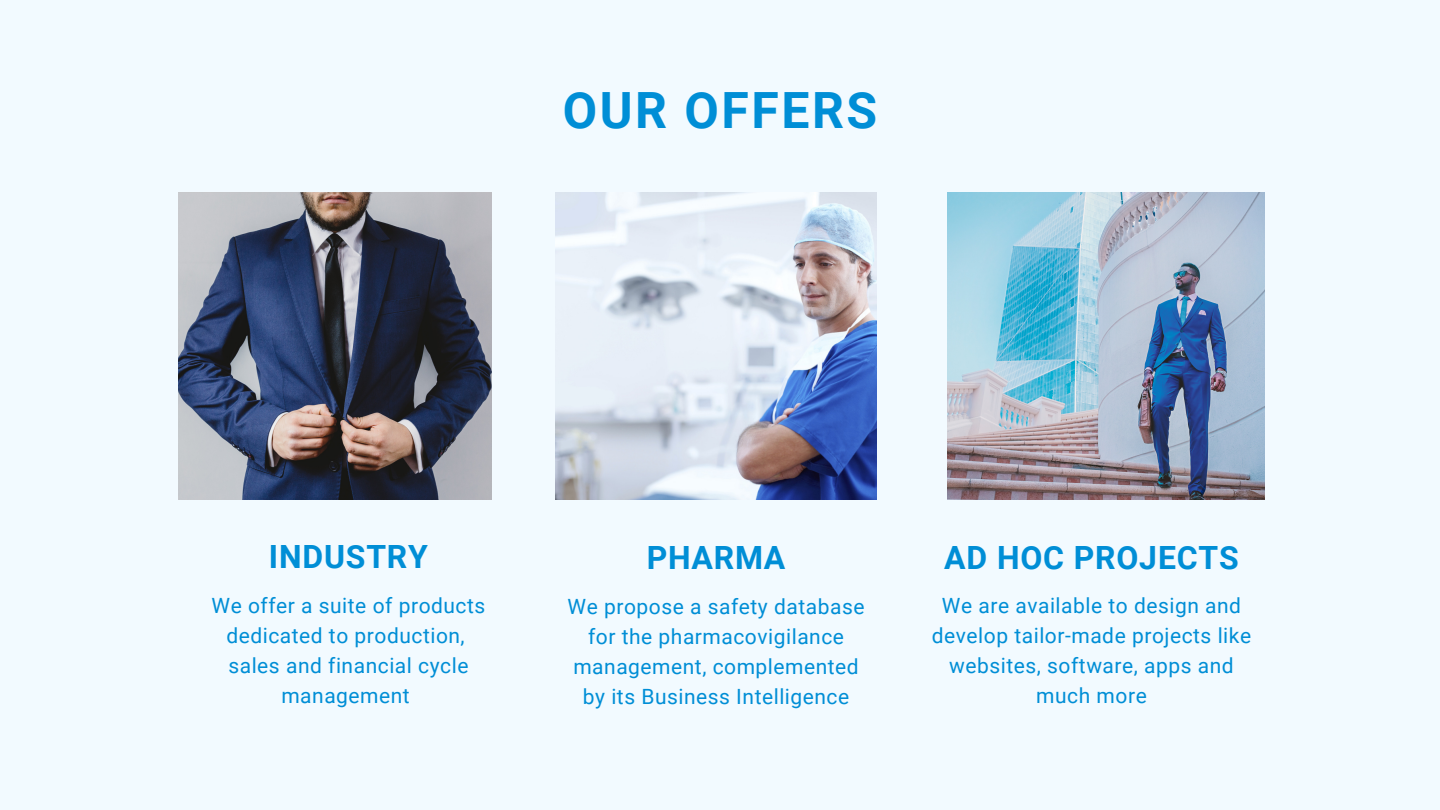
<style>
.page{position:relative;width:1440px;height:810px;background:#f2faff}
.page>*{position:absolute;margin:0;border:0;box-sizing:border-box;transform-origin:0 0}
.t1{font:700 50px "Roboto";letter-spacing:.05em;color:#008ed6}
.t2{font:700 32px "Roboto";letter-spacing:.025em;color:#008ed6}
.t3{font:21px/30px "Roboto";letter-spacing:.025em;color:#008ed6;text-align:center}
</style>
<div class="page">
<img style="left:178px;top:192px;width:313px;height:308px">
<img style="left:556px;top:192px;width:321px;height:308px">
<img style="left:947px;top:192px;width:318px;height:308px">
<p class="t1" style="left:563px;top:81px;width:316px">OUR OFFERS</p>
<p class="t2" style="left:269px;top:538px;width:161px">INDUSTRY</p>
<p class="t3" style="left:212px;top:591px;width:275px">We offer a suite of products dedicated to production,</p>
<p class="t3" style="left:228px;top:651px;width:242px">sales and financial cycle management</p>
<p class="t2" style="left:647px;top:539px;width:140px">PHARMA</p>
<p class="t3" style="left:568px;top:592px;width:298px">We propose a safety database for the pharmacovigilance management, complemented by its Business Intelligence</p>
<p class="t2" style="left:944px;top:540px;width:296px">AD HOC PROJECTS</p>
<p class="t3" style="left:932px;top:591px;width:321px">We are available to design and develop tailor-made projects like websites, software, apps and much more</p>
</div>
